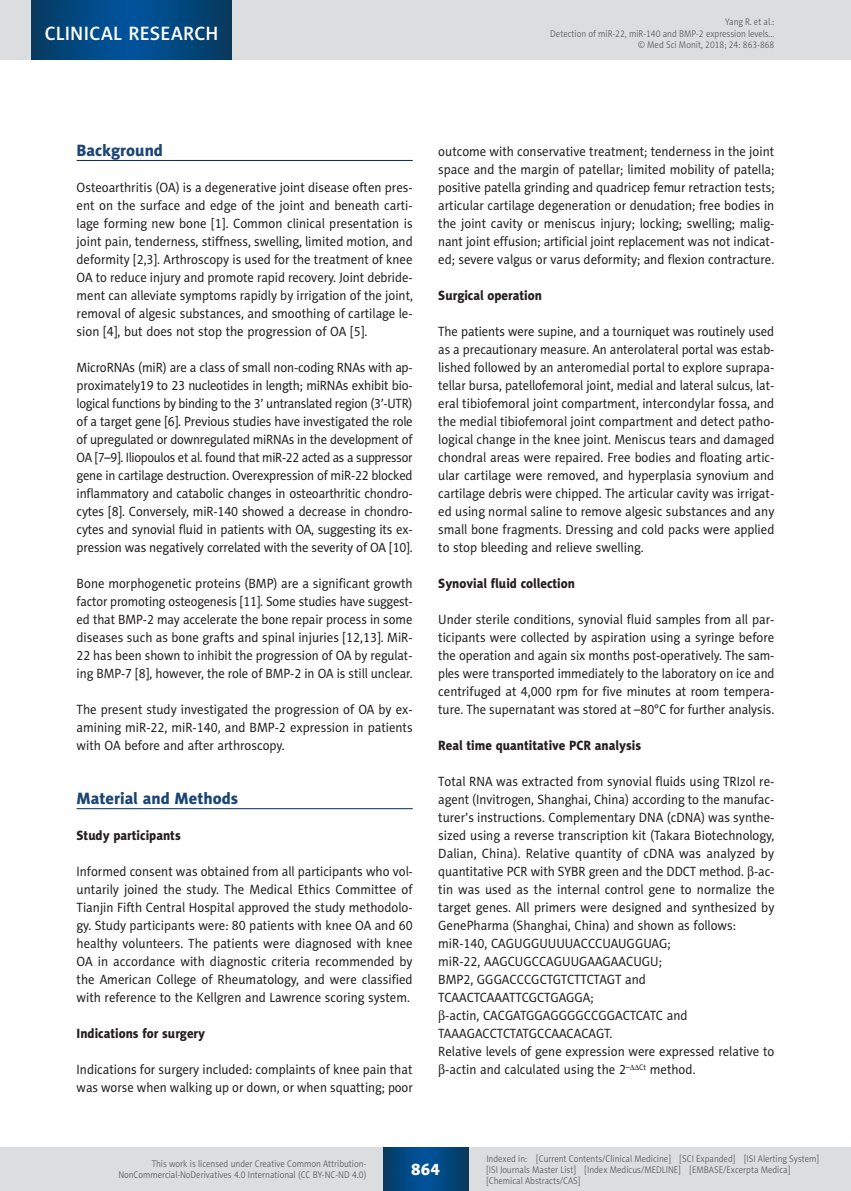
<style>
.page{position:relative;width:851px;height:1191px;background:#fff}
.page>*{position:absolute;margin:0;border:0;box-sizing:border-box;transform-origin:0 0}
.t1{font:19.5px "Naomi Sans EFN Medium";letter-spacing:.015em;color:#fff}
.MSM_Headline_1{font:16.5px "Naomi Sans EFN Heavy";color:#1a4574}
.t2{font:16.5px "Naomi Sans EFN Heavy";color:#fff}
.MSM_Body{font:13.5px/18px "Naomi Sans EFN";color:#231f20;text-align:justify;scale:.95 1}
.MSM_Body-2{font:13.5px/18px "Naomi Sans EFN";color:#231f20;text-align:justify;scale:.94 1}
.MSM_Body_no_before{font:13.5px/18px "Naomi Sans EFN";color:#231f20;scale:.95 1}
.MSM_Headline_2{font:13.5px "Naomi Sans EFN Heavy";color:#231f20;scale:.95 1}
.MSM_pagina_sygnatura{font:9.75px/11.2px "Naomi Sans EFN Light";color:#57585a;scale:.9 1}
.MSM_pagina_zywa{font:9.75px/11.2px "Naomi Sans EFN Light";color:#57585a;text-align:right;scale:.9 1}
.s1{font-family:"Standard Sym L"}
</style>
<div class="page">
<hr style="left:77px;top:160px;width:335px;height:1px;background:#00295c">
<hr style="left:77px;top:808px;width:335px;height:1px;background:#00295c">
<div style="left:0;top:1148px;width:850px;height:43px;background:#dcdddf"></div>
<svg style="left:383px;top:1147px;width:85px;height:43px;background:#02477e"></svg>
<div style="left:0;top:0;width:850px;height:60px;background:#dcdddf"></div>
<hr style="left:850px;top:0;width:1px;height:60px;background:#dcdddf">
<svg style="left:32px;top:0;width:200px;height:60px;background:#02477e"></svg>
<h1 class="t1" style="left:45px;top:22px;width:175px">CLINICAL RESEARCH</h1>
<p class="MSM_pagina_zywa" style="left:550px;top:16px;width:250px">Yang R. et al.:<br>Detection of miR-22, miR-140 and BMP-2 expression levels…</p>
<p class="MSM_pagina_sygnatura" style="left:638px;top:39px;width:153px">© Med Sci Monit, 2018; 24: 863-868</p>
<p class="MSM_Headline_1" style="left:77px;top:140px;width:88px">Background</p>
<p class="MSM_Body" style="left:77px;top:178px;width:355px">Osteoarthritis (OA) is a degenerative joint disease often pres&shy;ent on the surface and edge of the joint and beneath carti&shy;lage forming new bone [1]. Common clinical presentation is joint pain, tenderness, stiffness, swelling, limited motion, and deformity [2,3]. Arthroscopy is used for the treatment of knee OA to reduce injury and promote rapid recovery. Joint debride&shy;ment can alleviate symptoms rapidly by irrigation of the joint, removal of algesic substances, and smoothing of cartilage le&shy;sion [4], but does not stop the progression of OA [5].</p>
<p class="MSM_Body" style="left:77px;top:358px;width:355px">MicroRNAs (miR) are a class of small non-coding RNAs with ap&shy;proximately19 to 23 nucleotides in length; miRNAs exhibit bio&shy;logical functions by binding to the 3’ untranslated region (3’-UTR) of a target gene [6]. Previous studies have investigated the role of upregulated or downregulated miRNAs in the development of OA [7–9]. Iliopoulos et al. found that miR-22 acted as a suppressor gene in cartilage destruction. Overexpression of miR-22 blocked inflammatory and catabolic changes in osteoarthritic chondro&shy;cytes [8]. Conversely, miR-140 showed a decrease in chondro&shy;cytes and synovial fluid in patients with OA, suggesting its ex&shy;pression was negatively correlated with the severity of OA [10].</p>
<p class="MSM_Body" style="left:77px;top:574px;width:355px">Bone morphogenetic proteins (BMP) are a significant growth factor promoting osteogenesis [11]. Some studies have suggest&shy;ed that BMP-2 may accelerate the bone repair process in some diseases such as bone grafts and spinal injuries [12,13]. MiR-22 has been shown to inhibit the progression of OA by regulat&shy;ing BMP-7 [8], however, the role of BMP-2 in OA is still unclear.</p>
<p class="MSM_Body" style="left:77px;top:700px;width:355px">The present study investigated the progression of OA by ex&shy;amining miR-22, miR-140, and BMP-2 expression in patients with OA before and after arthroscopy.</p>
<p class="MSM_Headline_1" style="left:77px;top:788px;width:163px">Material and Methods</p>
<p class="MSM_Headline_2" style="left:77px;top:827px;width:111px">Study participants</p>
<p class="MSM_Body" style="left:77px;top:862px;width:355px">Informed consent was obtained from all participants who vol&shy;untarily joined the study. The Medical Ethics Committee of Tianjin Fifth Central Hospital approved the study methodolo&shy;gy. Study participants were: 80 patients with knee OA and 60 healthy volunteers. The patients were diagnosed with knee OA in accordance with diagnostic criteria recommended by the American College of Rheumatology, and were classified with reference to the Kellgren and Lawrence scoring system.</p>
<p class="MSM_Headline_2" style="left:77px;top:1025px;width:137px">Indications for surgery</p>
<p class="MSM_Body" style="left:77px;top:1060px;width:355px">Indications for surgery included: complaints of knee pain that was worse when walking up or down, or when squatting; poor</p>
<p class="MSM_Body" style="left:438px;top:142px;width:355px">outcome with conservative treatment; tenderness in the joint space and the margin of patellar; limited mobility of patella; positive patella grinding and quadricep femur retraction tests; articular cartilage degeneration or denudation; free bodies in the joint cavity or meniscus injury; locking; swelling; malig&shy;nant joint effusion; artificial joint replacement was not indicat&shy;ed; severe valgus or varus deformity; and flexion contracture.</p>
<p class="MSM_Headline_2" style="left:438px;top:287px;width:111px">Surgical operation</p>
<p class="MSM_Body-2" style="left:438px;top:322px;width:359px">The patients were supine, and a tourniquet was routinely used as a precautionary measure. An anterolateral portal was estab&shy;lished followed by an anteromedial portal to explore suprapa&shy;tellar bursa, patellofemoral joint, medial and lateral sulcus, lat&shy;eral tibiofemoral joint compartment, intercondylar fossa, and the medial tibiofemoral joint compartment and detect patho&shy;logical change in the knee joint. Meniscus tears and damaged chondral areas were repaired. Free bodies and floating artic&shy;ular cartilage were removed, and hyperplasia synovium and cartilage debris were chipped. The articular cavity was irrigat&shy;ed using normal saline to remove algesic substances and any small bone fragments. Dressing and cold packs were applied to stop bleeding and relieve swelling.</p>
<p class="MSM_Headline_2" style="left:438px;top:575px;width:145px">Synovial fluid collection</p>
<p class="MSM_Body" style="left:438px;top:610px;width:355px">Under sterile conditions, synovial fluid samples from all par&shy;ticipants were collected by aspiration using a syringe before the operation and again six months post-operatively. The sam&shy;ples were transported immediately to the laboratory on ice and centrifuged at 4,000 rpm for five minutes at room tempera&shy;ture. The supernatant was stored at –80°C for further analysis.</p>
<p class="MSM_Headline_2" style="left:438px;top:737px;width:215px">Real time quantitative PCR analysis</p>
<p class="MSM_Body" style="left:438px;top:772px;width:355px">Total RNA was extracted from synovial fluids using TRIzol re&shy;agent (Invitrogen, Shanghai, China) according to the manufac&shy;turer’s instructions. Complementary DNA (cDNA) was synthe&shy;sized using a reverse transcription kit (Takara Biotechnology, Dalian, China). Relative quantity of cDNA was analyzed by quantitative PCR with SYBR green and the DDCT method. <span class="s1">b</span>-ac&shy;tin was used as the internal control gene to normalize the target genes. All primers were designed and synthesized by GenePharma (Shanghai, China) and shown as follows:</p>
<p class="MSM_Body_no_before" style="left:438px;top:934px;width:246px">miR-140, CAGUGGUUUUACCCUAUGGUAG;</p>
<p class="MSM_Body_no_before" style="left:438px;top:952px;width:237px">miR-22, AAGCUGCCAGUUGAAGAACUGU;</p>
<p class="MSM_Body_no_before" style="left:438px;top:970px;width:220px">BMP2, GGGACCCGCTGTCTTCTAGT and</p>
<p class="MSM_Body_no_before" style="left:438px;top:988px;width:165px">TCAACTCAAATTCGCTGAGGA;</p>
<p class="MSM_Body_no_before" style="left:438px;top:1006px;width:264px"><span class="s1">b</span>-actin, CACGATGGAGGGGCCGGACTCATC and<br>TAAAGACCTCTATGCCAACACAGT.</p>
<p class="MSM_Body_no_before" style="left:438px;top:1042px;width:355px">Relative levels of gene expression were expressed relative to <span class="s1">b</span>-actin and calculated using the 2<sup>–</sup><sup>DD</sup><sup>Ct</sup> method.</p>
<p class="MSM_pagina_sygnatura" style="left:118px;top:1158px;width:277px;text-align:right">This work is licensed under Creative Common Attribution-<br>NonCommercial-NoDerivatives 4.0 International (CC BY-NC-ND 4.0)</p>
<p class="t2" style="left:411px;top:1159px;width:30px">864</p>
<p class="MSM_pagina_sygnatura" style="left:486px;top:1152px;width:371px">Indexed in: [Current Contents/Clinical Medicine] [SCI Expanded] [ISI Alerting System] [ISI Journals Master List] [Index Medicus/MEDLINE] [EMBASE/Excerpta Medica] [Chemical Abstracts/CAS]</p>
</div>
